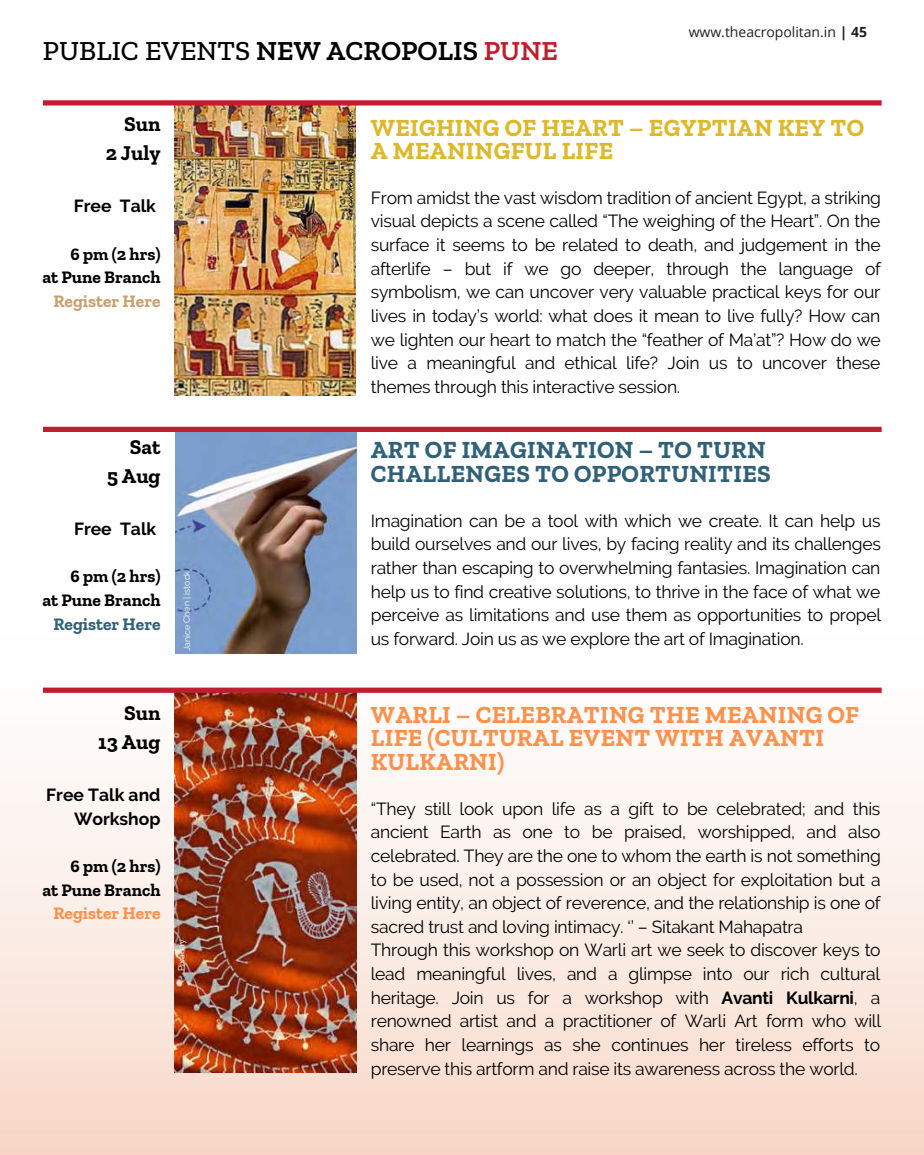
<style>
.page{position:relative;width:924px;height:1155px;background:#fff}
.page>*{position:absolute;margin:0;border:0;box-sizing:border-box;transform-origin:0 0}
.t1{font:500 28px "Zilla Slab";color:#000}
.t2{font:700 24.5px/23.6px "Zilla Slab";letter-spacing:.01em;color:#ff914d}
.t3{font:700 24.5px/23.6px "Zilla Slab";letter-spacing:.01em;color:#306178}
.t4{font:700 24.5px/23.6px "Zilla Slab";letter-spacing:.01em;color:#deb82b}
.t5{font:700 21px/28.9px "Zilla Slab";color:#000;text-align:right}
.t6{font:17.5px/23.6px "Raleway";letter-spacing:-.015em;color:#000;text-align:justify}
.t7{font:700 17.5px/23.6px "Zilla Slab";color:#000;text-align:right}
.t8{font:700 17.5px/23.6px "Raleway";color:#000;text-align:right}
.t9{font:700 17.5px "Zilla Slab";color:#c9a06d}
.t10{font:700 17.5px "Zilla Slab";color:#306178}
.t11{font:700 17.5px "Zilla Slab";color:#ff914d}
.t12{font:14px "Open Sans";color:#231f20}
.t13{font:8.75px "Raleway";letter-spacing:-.005em;color:#fff}
.t14{font:8.75px "Raleway";letter-spacing:-.005em;color:#000}
.s1{font-weight:600}
.s2{font-weight:600;color:#be1e2d}
.s3{font-weight:700}
</style>
<div class="page">
<img style="left:174px;top:106px;width:182px;height:290px">
<div style="left:43px;top:100px;width:839px;height:6px;background:#be1e2d"></div>
<img style="left:0;top:687px;width:924px;height:468px">
<div style="left:43px;top:427px;width:839px;height:5px;background:#be1e2d"></div>
<img style="left:174px;top:693px;width:183px;height:379px">
<img style="left:175px;top:432px;width:182px;height:222px">
<div style="left:43px;top:688px;width:839px;height:5px;background:#be1e2d"></div>
<h1 class="t1" style="left:43px;top:33px;width:517px">PUBLIC EVENTS <span class="s1">NEW ACROPOLIS</span> <span class="s2">PUNE</span></h1>
<p class="t12" style="left:689px;top:22px;width:180px">www.theacropolitan.in <span class="s3">| 45</span></p>
<p class="t5" style="left:106px;top:109px;width:56px">Sun<br>2 July</p>
<p class="t8" style="left:74px;top:194px;width:84px">Free Talk</p>
<p class="t7" style="left:42px;top:242px;width:120px">6 pm (2 hrs)<br>at Pune Branch</p>
<p class="t9" style="left:53px;top:290px;width:109px">Register Here</p>
<p class="t5" style="left:107px;top:432px;width:55px">Sat<br>5 Aug</p>
<p class="t8" style="left:74px;top:517px;width:84px">Free Talk</p>
<p class="t7" style="left:42px;top:565px;width:120px">6 pm (2 hrs)<br>at Pune Branch</p>
<p class="t10" style="left:53px;top:613px;width:109px">Register Here</p>
<p class="t13" style="left:182px;top:651px;width:82px;rotate:-90deg">Janice Chen | istock</p>
<p class="t5" style="left:98px;top:698px;width:64px">Sun<br>13 Aug</p>
<p class="t8" style="left:46px;top:783px;width:116px">Free Talk and<br>Workshop</p>
<p class="t7" style="left:42px;top:854px;width:120px">6 pm (2 hrs)<br>at Pune Branch</p>
<p class="t11" style="left:53px;top:903px;width:109px">Register Here</p>
<p class="t13" style="left:176px;top:971px;width:33px;rotate:-90deg">Pixabay</p>
<p class="t14" style="left:345px;top:215px;width:106px;rotate:-90deg">mokokomo | Shutterstock</p>
<h2 class="t4" style="left:371px;top:115px;width:495px">WEIGHING OF HEART – EGYPTIAN KEY TO<br>A MEANINGFUL LIFE</h2>
<p class="t6" style="left:371px;top:186px;width:512px">From amidst the vast wisdom tradition of ancient Egypt, a striking visual depicts a scene called “The weighing of the Heart”. On the surface it seems to be related to death, and judgement in the afterlife – but if we go deeper, through the language of symbolism, we can uncover very valuable practical keys for our lives in today’s world: what does it mean to live fully? How can we lighten our heart to match the “feather of Ma’at”? How do we live a meaningful and ethical life? Join us to uncover these themes through this interactive session.</p>
<h2 class="t3" style="left:371px;top:438px;width:401px">ART OF IMAGINATION – TO TURN<br>CHALLENGES TO OPPORTUNITIES</h2>
<p class="t6" style="left:371px;top:509px;width:512px">Imagination can be a tool with which we create. It can help us build ourselves and our lives, by facing reality and its challenges rather than escaping to overwhelming fantasies. Imagination can help us to find creative solutions, to thrive in the face of what we perceive as limitations and use them as opportunities to propel us forward. Join us as we explore the art of Imagination.</p>
<h2 class="t2" style="left:371px;top:703px;width:490px">WARLI – CELEBRATING THE MEANING OF<br>LIFE (CULTURAL EVENT WITH AVANTI<br>KULKARNI)</h2>
<p class="t6" style="left:371px;top:797px;width:512px;text-align:left">“They still look upon life as a gift to be celebrated; and this ancient Earth as one to be praised, worshipped, and also celebrated. They are the one to whom the earth is not something to be used, not a possession or an object for exploitation but a living entity, an object of reverence, and the relationship is one of sacred trust and loving intimacy. ‘’ – Sitakant Mahapatra<br>Through this workshop on Warli art we seek to discover keys to lead meaningful lives, and a glimpse into our rich cultural heritage. Join us for a workshop with <span class="s3">Avanti Kulkarni</span>, a renowned artist and a practitioner of Warli Art form who will share her learnings as she continues her tireless efforts to preserve this artform and raise its awareness across the world.</p>
</div>
